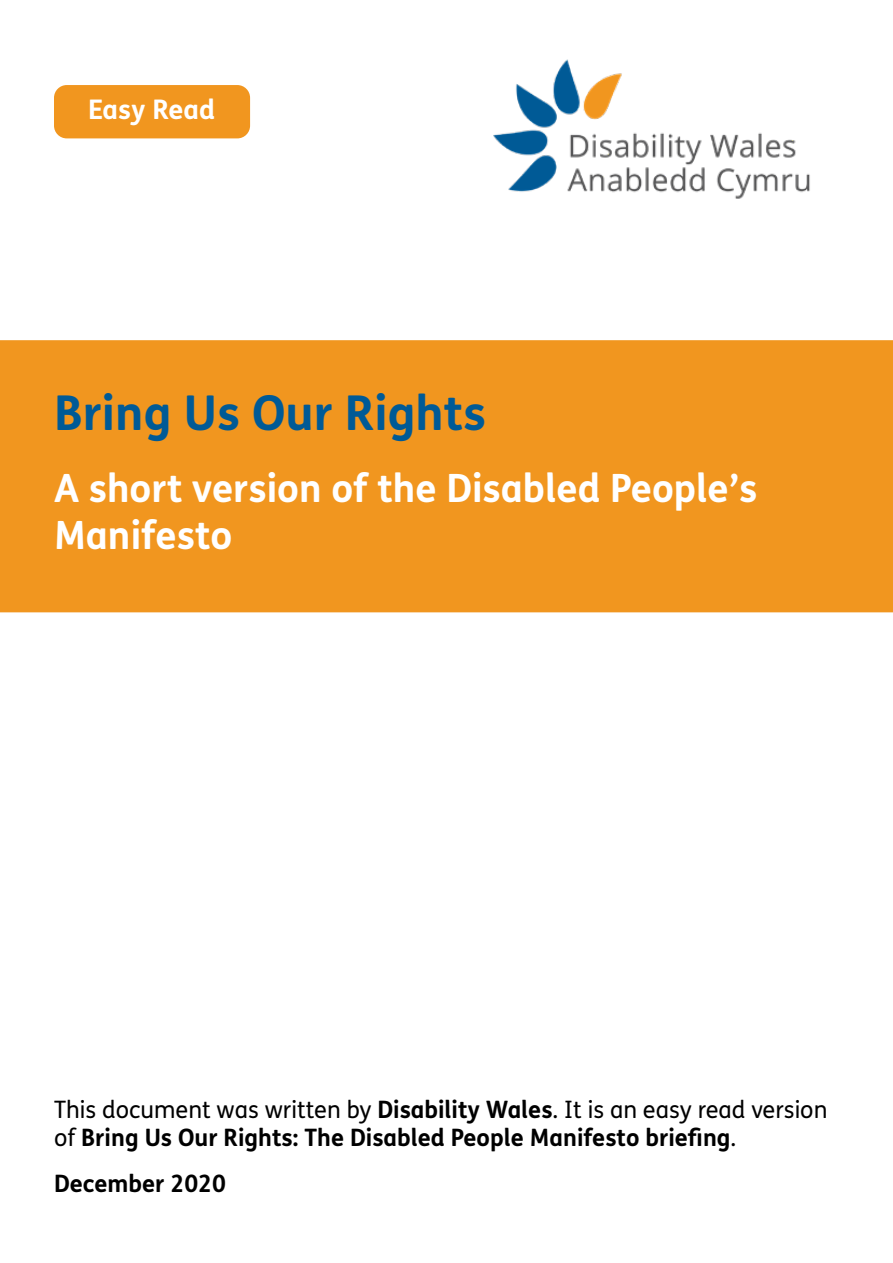
<style>
.page{position:relative;width:893px;height:1263px;background:#fff}
.page>*{position:absolute;margin:0;border:0;box-sizing:border-box;transform-origin:0 0}
.t1{font:700 48px "FS Me Pro";color:#005a96}
.t2{font:700 39px/46.8px "FS Me Pro";color:#fff}
.t3{font:700 27px "FS Me Pro";color:#fff}
.t4{font:700 24px/28.8px "FS Me Pro";color:#000}
.s1{font-weight:400}
</style>
<div class="page">
<div style="left:54px;top:85px;width:196px;height:53px;background:#f1961f;border-radius:13px"></div>
<img style="left:493px;top:59px;width:317px;height:140px">
<div style="left:0;top:340px;width:893px;height:272px;background:#f1961f"></div>
<p class="t3" style="left:88px;top:89px;width:128px">Easy Read</p>
<p class="t1" style="left:54px;top:375px;width:434px">Bring Us Our Rights</p>
<p class="t2" style="left:54px;top:463px;width:705px">A short version of the Disabled People’s<br>Manifesto</p>
<p class="t4" style="left:54px;top:1093px;width:775px"><span class="s1">This document was written by</span> Disability Wales<span class="s1">. It is an easy read version of</span> Bring Us Our Rights: The Disabled People Manifesto briefng<span class="s1">.</span></p>
<h2 class="t4" style="left:54px;top:1168px;width:174px">December 2020</h2>
</div>
